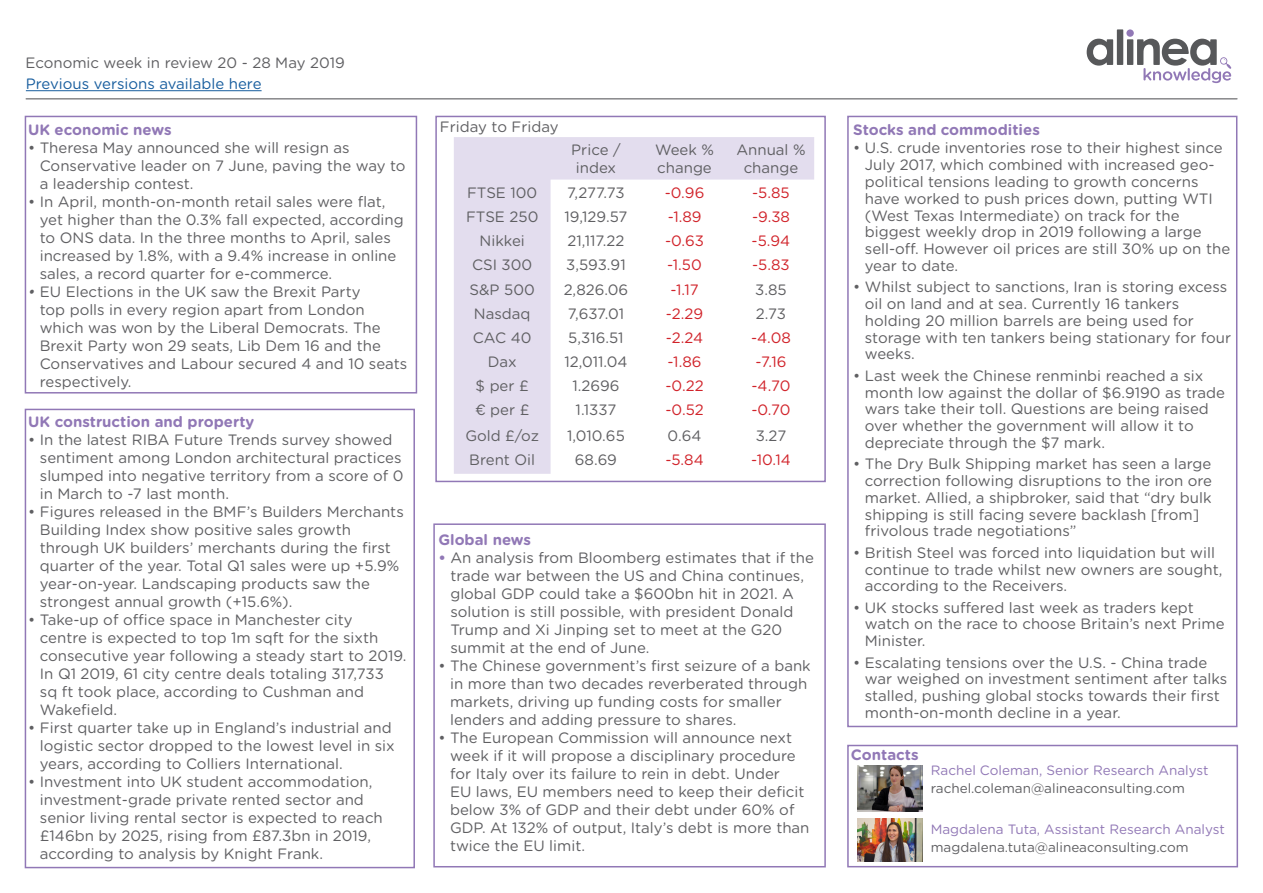
<style>
.page{position:relative;width:1263px;height:893px;background:#fff}
.page>*{position:absolute;margin:0;border:0;box-sizing:border-box;transform-origin:0 0}
.Body{font:15px/18px "Gotham Rounded";color:#5f5f62}
.EWiR{font:15px/18px "Gotham Rounded";color:#5f5f62;text-align:center}
.EWiR-2{font:15px "Gotham Rounded";color:#d1232a}
.Sub_title{font:700 15px "Gotham Rounded";color:#9178b6}
.t1{font:15px "Gotham Rounded";color:#175d9e}
.Body_Text{font:13.5px "Gotham Rounded";color:#9178b6}
.Body_Text-2{font:13.5px "Gotham Rounded";color:#5f5f62}
.s1{font-style:italic}
.s2{font-weight:700;color:#9178b6}
</style>
<div class="page">
<div style="left:25px;top:116px;width:392px;height:278px;border:2px solid #9178b6"></div>
<hr style="left:26px;top:98px;width:1211px;height:1px;background:#5f5f62">
<svg style="left:1087px;top:39px;width:26px;height:27px"></svg>
<div style="left:1117px;top:29px;width:6px;height:36px;background:#57585a"></div>
<svg style="left:1126px;top:29px;width:105px;height:54px"></svg>
<hr style="left:26px;top:90px;width:236px;height:1px;background:#175d9e">
<div style="left:435px;top:116px;width:391px;height:366px;border:2px solid #9178b6"></div>
<svg style="left:454px;top:137px;width:360px;height:337px"></svg>
<div style="left:847px;top:745px;width:391px;height:122px;border:2px solid #9178b6"></div>
<img style="left:858px;top:818px;width:65px;height:44px">
<img style="left:858px;top:765px;width:65px;height:47px">
<div style="left:847px;top:116px;width:390px;height:611px;border:2px solid #9178b6"></div>
<div style="left:25px;top:409px;width:390px;height:459px;border:2px solid #9178b6"></div>
<div style="left:433px;top:523px;width:393px;height:344px;border:2px solid #9178b6"></div>
<p class="Body" style="left:26px;top:53px;width:321px">Economic week in review 20 - 28 May 2019</p>
<p class="t1" style="left:26px;top:74px;width:237px">Previous versions available here</p>
<p class="Sub_title" style="left:28px;top:119px;width:145px">UK economic news</p>
<p class="Body" style="left:40px;top:138px;width:367px;text-indent:-12px">• Theresa May announced she will resign as<br>Conservative leader on 7 June, paving the way to a leadership contest.</p>
<p class="Body" style="left:40px;top:192px;width:366px;text-indent:-12px">• In April, month-on-month retail sales were flat, yet higher than the 0.3% fall expected, according to ONS data. In the three months to April, sales increased by 1.8%, with a 9.4% increase in online sales, a record quarter for e-commerce.</p>
<p class="Body" style="left:40px;top:282px;width:369px;text-indent:-12px"><span class="s1">•</span> EU Elections in the UK saw the Brexit Party<br>top polls in every region apart from London which was won by the Liberal Democrats. The Brexit Party won 29 seats, Lib Dem 16 and the Conservatives and Labour secured 4 and 10 seats respectively.</p>
<p class="Sub_title" style="left:28px;top:411px;width:228px">UK construction and property</p>
<p class="Body" style="left:40px;top:430px;width:365px;text-indent:-12px">• In the latest RIBA Future Trends survey showed sentiment among London architectural practices slumped into negative territory from a score of 0 in March to -7 last month.</p>
<p class="Body" style="left:40px;top:502px;width:365px;text-indent:-12px">• Figures released in the BMF’s Builders Merchants Building Index show positive sales growth through UK builders’ merchants during the first quarter of the year. Total Q1 sales were up +5.9% year-on-year. Landscaping products saw the strongest annual growth (+15.6%).</p>
<p class="Body" style="left:40px;top:610px;width:368px;text-indent:-12px">• Take-up of office space in Manchester city<br>centre is expected to top 1m sqft for the sixth consecutive year following a steady start to 2019.<br>In Q1 2019, 61 city centre deals totaling 317,733<br>sq ft took place, according to Cushman and Wakefield.</p>
<p class="Body" style="left:40px;top:718px;width:356px;text-indent:-12px">• First quarter take up in England’s industrial and logistic sector dropped to the lowest level in six years, according to Colliers International.</p>
<p class="Body" style="left:40px;top:772px;width:344px;text-indent:-12px">• Investment into UK student accommodation, investment-grade private rented sector and senior living rental sector is expected to reach £146bn by 2025, rising from £87.3bn in 2019, according to analysis by Knight Frank.</p>
<p class="Body" style="left:440px;top:117px;width:120px">Friday to Friday</p>
<p class="EWiR" style="left:571px;top:140px;width:51px">Price / index</p>
<p class="EWiR" style="left:655px;top:140px;width:60px;text-align:left">Week % change</p>
<p class="EWiR" style="left:736px;top:140px;width:71px">Annual % change</p>
<p class="EWiR" style="left:467px;top:183px;width:72px">FTSE 100</p>
<p class="EWiR" style="left:567px;top:183px;width:59px">7,277.73</p>
<p class="EWiR-2" style="left:665px;top:182px;width:41px">-0.96</p>
<p class="EWiR-2" style="left:752px;top:182px;width:39px">-5.85</p>
<p class="EWiR" style="left:466px;top:207px;width:74px">FTSE 250</p>
<p class="EWiR" style="left:564px;top:207px;width:65px">19,129.57</p>
<p class="EWiR-2" style="left:668px;top:206px;width:35px">-1.89</p>
<p class="EWiR-2" style="left:752px;top:206px;width:39px">-9.38</p>
<p class="EWiR" style="left:479px;top:231px;width:47px">Nikkei</p>
<p class="EWiR" style="left:567px;top:231px;width:59px">21,117.22</p>
<p class="EWiR-2" style="left:665px;top:230px;width:40px">-0.63</p>
<p class="EWiR-2" style="left:752px;top:230px;width:40px">-5.94</p>
<p class="EWiR" style="left:472px;top:255px;width:62px">CSI 300</p>
<p class="EWiR" style="left:566px;top:255px;width:61px">3,593.91</p>
<p class="EWiR-2" style="left:667px;top:254px;width:36px">-1.50</p>
<p class="EWiR-2" style="left:752px;top:254px;width:39px">-5.83</p>
<p class="EWiR" style="left:470px;top:280px;width:67px">S&amp;P 500</p>
<p class="EWiR" style="left:564px;top:280px;width:66px">2,826.06</p>
<p class="EWiR-2" style="left:670px;top:279px;width:30px">-1.17</p>
<p class="EWiR" style="left:755px;top:280px;width:33px">3.85</p>
<p class="EWiR" style="left:474px;top:304px;width:58px">Nasdaq</p>
<p class="EWiR" style="left:568px;top:304px;width:58px">7,637.01</p>
<p class="EWiR-2" style="left:666px;top:303px;width:39px">-2.29</p>
<p class="EWiR" style="left:756px;top:304px;width:32px">2.73</p>
<p class="EWiR" style="left:473px;top:328px;width:60px">CAC 40</p>
<p class="EWiR" style="left:568px;top:328px;width:57px">5,316.51</p>
<p class="EWiR-2" style="left:666px;top:327px;width:39px">-2.24</p>
<p class="EWiR-2" style="left:751px;top:327px;width:41px">-4.08</p>
<p class="EWiR" style="left:488px;top:352px;width:30px">Dax</p>
<p class="EWiR" style="left:564px;top:352px;width:65px">12,011.04</p>
<p class="EWiR-2" style="left:668px;top:351px;width:35px">-1.86</p>
<p class="EWiR-2" style="left:755px;top:351px;width:32px">-7.16</p>
<p class="EWiR" style="left:476px;top:376px;width:55px">$ per £</p>
<p class="EWiR" style="left:572px;top:376px;width:48px">1.2696</p>
<p class="EWiR-2" style="left:665px;top:375px;width:40px">-0.22</p>
<p class="EWiR-2" style="left:751px;top:375px;width:40px">-4.70</p>
<p class="EWiR" style="left:475px;top:400px;width:56px">€ per £</p>
<p class="EWiR" style="left:576px;top:400px;width:42px">1.1337</p>
<p class="EWiR-2" style="left:665px;top:399px;width:40px">-0.52</p>
<p class="EWiR-2" style="left:751px;top:399px;width:41px">-0.70</p>
<p class="EWiR" style="left:465px;top:426px;width:75px">Gold £/oz</p>
<p class="EWiR" style="left:567px;top:426px;width:59px">1,010.65</p>
<p class="EWiR" style="left:668px;top:426px;width:35px">0.64</p>
<p class="EWiR" style="left:756px;top:426px;width:32px">3.27</p>
<p class="EWiR" style="left:469px;top:450px;width:67px">Brent Oil</p>
<p class="EWiR" style="left:575px;top:450px;width:44px">68.69</p>
<p class="EWiR-2" style="left:665px;top:449px;width:40px">-5.84</p>
<p class="EWiR-2" style="left:751px;top:449px;width:41px">-10.14</p>
<p class="Sub_title" style="left:438px;top:529px;width:94px">Global news</p>
<p class="Body" style="left:450px;top:548px;width:365px;text-indent:-12px"><span class="s2">•</span> An analysis from Bloomberg estimates that if the trade war between the US and China continues, global GDP could take a $600bn hit in 2021. A solution is still possible, with president Donald Trump and Xi Jinping set to meet at the G20 summit at the end of June.</p>
<p class="Body" style="left:450px;top:656px;width:362px;text-indent:-12px">• The Chinese government’s first seizure of a bank in more than two decades reverberated through markets, driving up funding costs for smaller lenders and adding pressure to shares.</p>
<p class="Body" style="left:450px;top:728px;width:361px;text-indent:-12px">• The European Commission will announce next week if it will propose a disciplinary procedure for Italy over its failure to rein in debt. Under<br>EU laws, EU members need to keep their deficit below 3% of GDP and their debt under 60% of GDP. At 132% of output, Italy’s debt is more than twice the EU limit.</p>
<p class="Sub_title" style="left:853px;top:119px;width:188px">Stocks and commodities</p>
<p class="Body" style="left:865px;top:139px;width:367px;line-height:16.8px;text-indent:-12px">• U.S. crude inventories rose to their highest since July 2017, which combined with increased geo&shy;political tensions leading to growth concerns have worked to push prices down, putting WTI (West Texas Intermediate) on track for the biggest weekly drop in 2019 following a large sell-off. However oil prices are still 30% up on the year to date.</p>
<p class="Body" style="left:865px;top:278px;width:368px;line-height:16.8px;text-indent:-12px">• Whilst subject to sanctions, Iran is storing excess oil on land and at sea. Currently 16 tankers holding 20 million barrels are being used for storage with ten tankers being stationary for four weeks.</p>
<p class="Body" style="left:865px;top:366px;width:362px;line-height:16.8px;text-indent:-12px">• Last week the Chinese renminbi reached a six month low against the dollar of $6.9190 as trade wars take their toll. Questions are being raised over whether the government will allow it to depreciate through the $7 mark.</p>
<p class="Body" style="left:865px;top:455px;width:349px;line-height:16.8px;text-indent:-12px">• The Dry Bulk Shipping market has seen a large correction following disruptions to the iron ore market. Allied, a shipbroker, said that “dry bulk shipping is still facing severe backlash [from] frivolous trade negotiations”</p>
<p class="Body" style="left:865px;top:543px;width:359px;line-height:16.8px;text-indent:-12px">• British Steel was forced into liquidation but will continue to trade whilst new owners are sought, according to the Receivers.</p>
<p class="Body" style="left:865px;top:598px;width:361px;line-height:16.8px;text-indent:-12px">• UK stocks suffered last week as traders kept watch on the race to choose Britain’s next Prime<br>Minister.</p>
<p class="Body" style="left:865px;top:653px;width:364px;line-height:16.8px;text-indent:-12px">• Escalating tensions over the U.S. - China trade war weighed on investment sentiment after talks stalled, pushing global stocks towards their first month-on-month decline in a year.</p>
<p class="Sub_title" style="left:851px;top:744px;width:69px">Contacts</p>
<p class="Body_Text" style="left:931px;top:761px;width:279px">Rachel Coleman, Senior Research Analyst</p>
<p class="Body_Text-2" style="left:931px;top:779px;width:256px">rachel.coleman@alineaconsulting.com</p>
<p class="Body_Text" style="left:931px;top:820px;width:296px">Magdalena Tuta, Assistant Research Analyst</p>
<p class="Body_Text-2" style="left:931px;top:838px;width:259px">magdalena.tuta@alineaconsulting.com</p>
</div>
